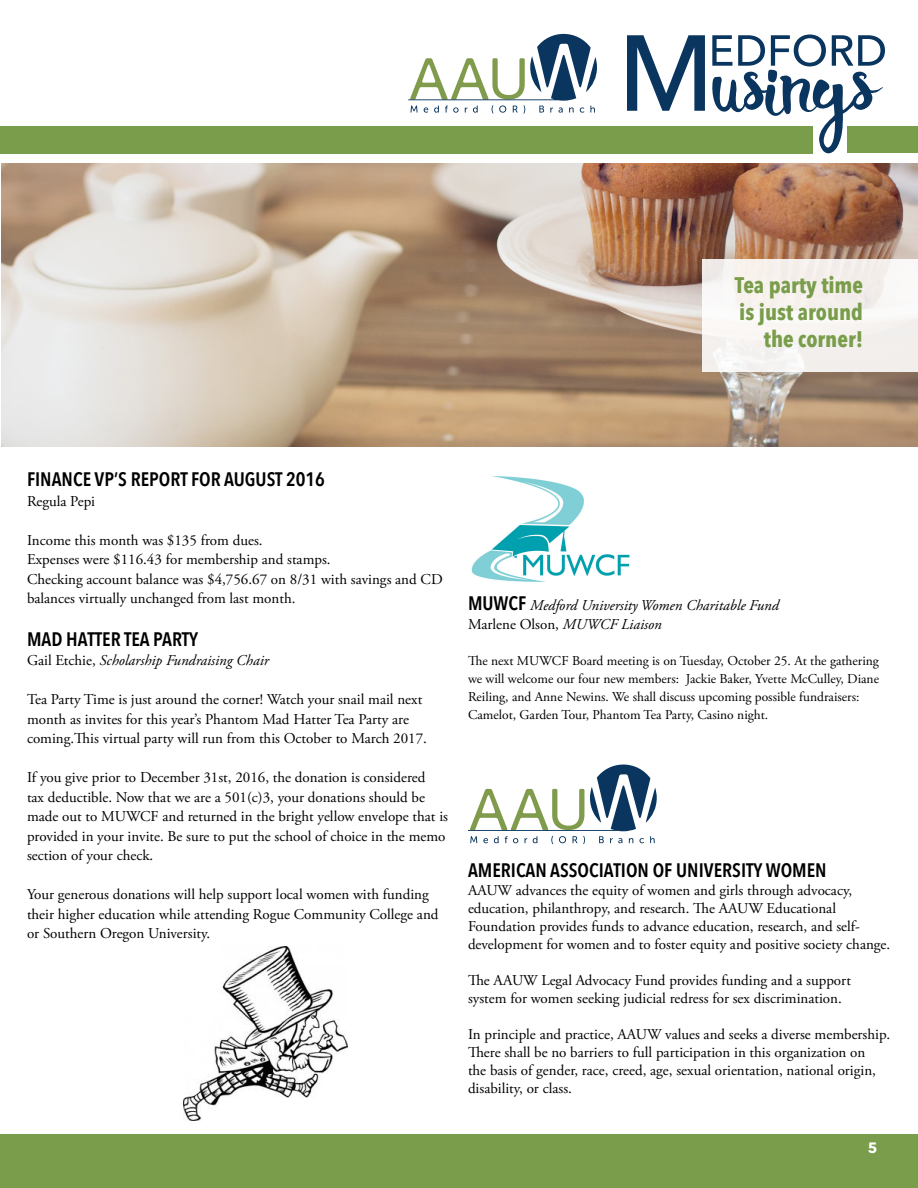
<style>
.page{position:relative;width:918px;height:1188px;background:#fff}
.page>*{position:absolute;margin:0;border:0;box-sizing:border-box;transform-origin:0 0}
.t1{font:700 22.5px "Avenir Next Condensed";color:#799d4a}
.t2{font:600 19.5px "Avenir Next Condensed";color:#000}
.t3{font:15px/18px "Adobe Garamond Pro";color:#000}
.t4{font:italic 15px "Adobe Garamond Pro";color:#000}
.t5{font:700 15px "Avenir Next";color:#fff}
.t6{font:13.5px/18px "Adobe Garamond Pro";color:#000}
.s1{font-style:normal}
.s2{font-family:"Avenir Next Condensed";font-weight:600;font-style:normal;font-size:19.5px}
.s3{font-style:italic}
</style>
<div class="page">
<svg style="left:627px;top:35px;width:78px;height:76px"></svg>
<svg style="left:712px;top:35px;width:173px;height:118px"></svg>
<div style="left:0;top:126px;width:813px;height:27px;background:#799d4a"></div>
<div style="left:0;top:1134px;width:918px;height:54px;background:#799d4a"></div>
<div style="left:848px;top:126px;width:70px;height:27px;background:#799d4a"></div>
<svg style="left:408px;top:34px;width:189px;height:79px"></svg>
<img style="left:1px;top:164px;width:917px;height:282px">
<div style="left:702px;top:259px;width:216px;height:113px;background:#f6f2ee"></div>
<img style="left:184px;top:947px;width:164px;height:173px">
<img style="left:471px;top:476px;width:159px;height:106px">
<svg style="left:468px;top:765px;width:189px;height:79px"></svg>
<p class="t1" style="left:735px;top:271px;width:130px">Tea party time</p>
<p class="t1" style="left:739px;top:298px;width:126px">is just around</p>
<p class="t1" style="left:764px;top:325px;width:101px">the corner!</p>
<p class="t2" style="left:27px;top:462px;width:300px">FINANCE VP’S REPORT FOR AUGUST 2016</p>
<p class="t3" style="left:27px;top:492px;width:70px">Regula Pepi</p>
<p class="t3" style="left:27px;top:531px;width:237px">Income this month was $135 from dues.</p>
<p class="t3" style="left:27px;top:551px;width:305px">Expenses were $116.43 for membership and stamps.</p>
<p class="t3" style="left:27px;top:570px;width:417px;line-height:19.5px">Checking account balance was $4,756.67 on 8/31 with savings and CD balances virtually unchanged from last month.</p>
<p class="t2" style="left:27px;top:622px;width:173px">MAD HATTER TEA PARTY</p>
<p class="t4" style="left:27px;top:652px;width:244px"><span class="s1">Gail Etchie,</span> Scholarship Fundraising Chair</p>
<p class="t3" style="left:27px;top:690px;width:402px;line-height:19.5px">Tea Party Time is just around the corner! Watch your snail mail next month as invites for this year’s Phantom Mad Hatter Tea Party are coming.This virtual party will run from this October to March 2017.</p>
<p class="t3" style="left:27px;top:769px;width:400px">If you give prior to December 31st, 2016, the donation is considered</p>
<p class="t3" style="left:27px;top:789px;width:400px">tax deductible. Now that we are a 501(c)3, your donations should be</p>
<p class="t3" style="left:27px;top:808px;width:423px">made out to MUWCF and returned in the bright yellow envelope that is</p>
<p class="t3" style="left:27px;top:827px;width:420px;line-height:19.5px">provided in your invite. Be sure to put the school of choice in the memo section of your check.</p>
<p class="t3" style="left:27px;top:886px;width:403px">Your generous donations will help support local women with funding</p>
<p class="t3" style="left:27px;top:906px;width:413px">their higher education while attending Rogue Community College and</p>
<p class="t3" style="left:27px;top:925px;width:185px">or Southern Oregon University.</p>
<p class="t4" style="left:468px;top:596px;width:312px"><span class="s2">MUWCF</span> Medford University Women Charitable Fund</p>
<p class="t3" style="left:468px;top:616px;width:195px">Marlene Olson, <span class="s3">MUWCF Liaison</span></p>
<p class="t6" style="left:468px;top:652px;width:413px">The next MUWCF Board meeting is on Tuesday, October 25. At the gathering we will welcome our four new members: Jackie Baker, Yvette McCulley, Diane Reiling, and Anne Newins. We shall discuss upcoming possible fundraisers:<br>Camelot, Garden Tour, Phantom Tea Party, Casino night.</p>
<p class="t2" style="left:468px;top:853px;width:360px">AMERICAN ASSOCIATION OF UNIVERSITY WOMEN</p>
<p class="t3" style="left:468px;top:882px;width:424px">AAUW advances the equity of women and girls through advocacy, education, philanthropy, and research. The AAUW Educational Foundation provides funds to advance education, research, and self&shy;development for women and to foster equity and positive society change.</p>
<p class="t3" style="left:468px;top:972px;width:384px">The AAUW Legal Advocacy Fund provides funding and a support system for women seeking judicial redress for sex discrimination.</p>
<p class="t3" style="left:468px;top:1026px;width:424px">In principle and practice, AAUW values and seeks a diverse membership.<br>There shall be no barriers to full participation in this organization on<br>the basis of gender, race, creed, age, sexual orientation, national origin, disability, or class.</p>
<p class="t5" style="left:868px;top:1134px;width:11px">5</p>
</div>
